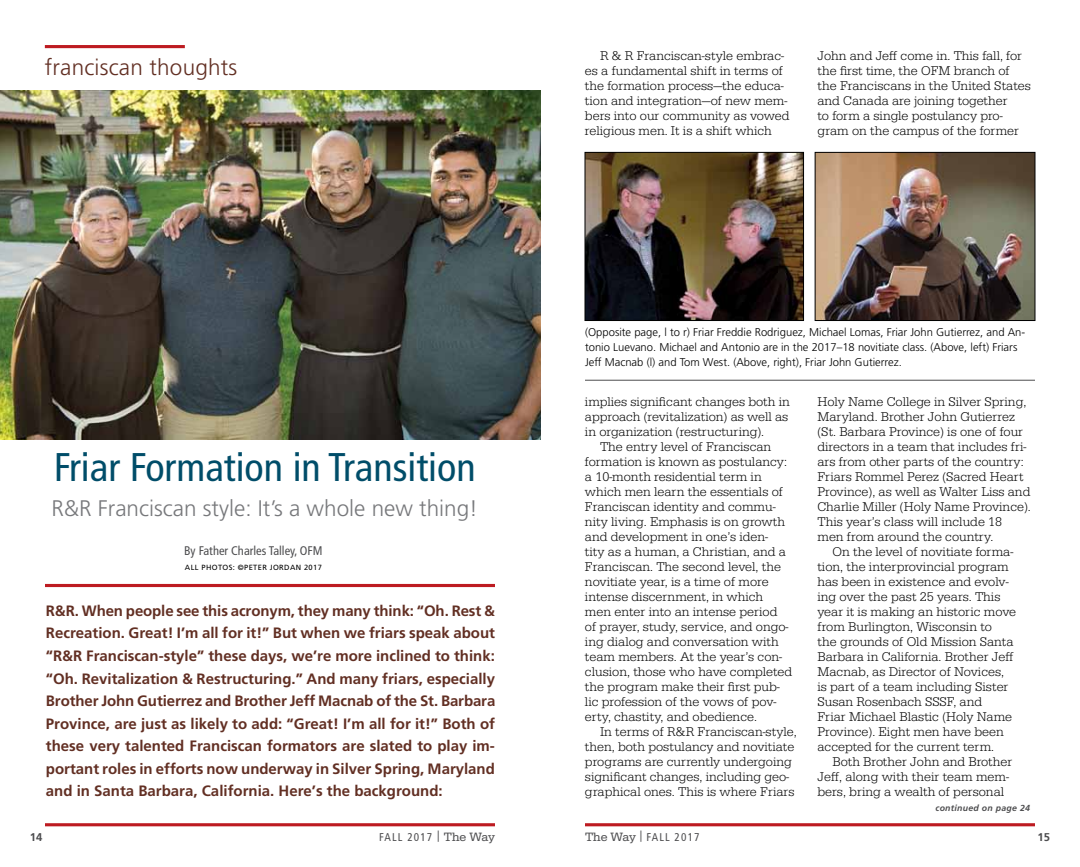
<style>
.page{position:relative;width:1080px;height:867px;background:#fff}
.page>*{position:absolute;margin:0;border:0;box-sizing:border-box;transform-origin:0 0}
.t1{font:condensed 40px "Frutiger";color:#004d69}
.t2{font:300 22.5px "Frutiger";color:#77787b}
.t3{font:300 22.5px "Frutiger";letter-spacing:.01em;color:#622f23}
.t4{font:700 15px/22.5px "Frutiger";color:#622f23;text-align:justify}
.t5{font:300 13.12px/15px "Serifa";color:#000}
.t6{font:condensed 12.5px "Frutiger";color:#4d4d4f}
.t7{font:300 11.25px/15px "Frutiger";color:#000}
.t8{font:condensed 11.25px "Frutiger";letter-spacing:.1em;color:#4d4d4f}
.t9{font:700 11.25px "Frutiger";color:#4d4d4f}
.t10{font:italic 700 8.75px "Frutiger";letter-spacing:.03em;color:#4d4d4f}
.t11{font:7.5px "Frutiger";letter-spacing:.05em;color:#000}
.s1{font-family:"Serifa";font-stretch:normal;font-size:12.5px}
</style>
<div class="page">
<svg style="left:585px;top:823px;width:450px;height:3px"></svg>
<svg style="left:45px;top:823px;width:450px;height:3px"></svg>
<svg style="left:45px;top:583px;width:450px;height:4px;fill:#bd1b21"></svg>
<img style="left:0;top:90px;width:540px;height:349px">
<hr style="left:45px;top:45px;width:140px;height:3px;background:#bd1b21">
<img style="left:587px;top:154px;width:215px;height:165px">
<div style="left:585px;top:152px;width:219px;height:169px;border:1px solid #000"></div>
<img style="left:817px;top:154px;width:216px;height:165px">
<div style="left:815px;top:152px;width:220px;height:169px;border:1px solid #000"></div>
<hr style="left:585px;top:380px;width:450px;height:1px;background:#4d4d4f">
<h2 class="t3" style="left:45px;top:54px;width:194px">franciscan thoughts</h2>
<p class="t5" style="left:585px;top:49px;width:206px;text-indent:15px">R &amp; R Franciscan-style embrac&shy;es a fundamental shift in terms of the formation process—the educa&shy;tion and integration—of new mem&shy;bers into our community as vowed religious men. It is a shift which</p>
<p class="t5" style="left:817px;top:49px;width:215px">John and Jeff come in. This fall, for the first time, the OFM branch of the Franciscans in the United States and Canada are joining together<br>to form a single postulancy pro&shy;gram on the campus of the former</p>
<h1 class="t1" style="left:54px;top:443px;width:423px">Friar Formation in Transition</h1>
<h2 class="t2" style="left:52px;top:495px;width:428px">R&amp;R Franciscan style: It’s a whole new thing!</h2>
<p class="t6" style="left:184px;top:543px;width:140px">By Father Charles Talley, OFM</p>
<p class="t11" style="left:185px;top:563px;width:70px">ALL PHOTOS: ©PETER</p>
<p class="t11" style="left:270px;top:563px;width:7px">JORDAN</p>
<p class="t11" style="left:304px;top:563px;width:19px">2017</p>
<p class="t4" style="left:46px;top:599px;width:451px">R&amp;R. When people see this acronym, they many think: “Oh. Rest &amp; Recreation. Great! I’m all for it!” But when we friars speak about “R&amp;R Franciscan-style” these days, we’re more inclined to think: “Oh. Revitalization &amp; Restructuring.” And many friars, especially Brother John Gutierrez and Brother Jeff Macnab of the St. Barbara Province, are just as likely to add: “Great! I’m all for it!” Both of these very talented Franciscan formators are slated to play im&shy;portant roles in efforts now underway in Silver Spring, Maryland and in Santa Barbara, California. Here’s the background:</p>
<p class="t7" style="left:585px;top:325px;width:442px">(Opposite page, l to r) Friar Freddie Rodriguez, Michael Lomas, Friar John Gutierrez, and An&shy;tonio Luevano. Michael and Antonio are in the 2017–18 novitiate class. (Above, left) Friars<br>Jeff Macnab (l) and Tom West. (Above, right), Friar John Gutierrez.</p>
<p class="t5" style="left:585px;top:394px;width:206px;text-align:justify">implies significant changes both in approach (revitalization) as well as in organization (restructuring).</p>
<p class="t5" style="left:585px;top:439px;width:209px;text-indent:15px">The entry level of Franciscan formation is known as postulancy: a 10-month residential term in which men learn the essentials of<br>Franciscan identity and commu&shy;nity living. Emphasis is on growth and development in one’s iden-<br>tity as a human, a Christian, and a<br>Franciscan. The second level, the novitiate year, is a time of more intense discernment, in which men enter into an intense period<br>of prayer, study, service, and ongo&shy;ing dialog and conversation with team members. At the year’s con&shy;clusion, those who have completed the program make their first pub&shy;lic profession of the vows of pov&shy;erty, chastity, and obedience.</p>
<p class="t5" style="left:585px;top:724px;width:213px;text-indent:15px">In terms of R&amp;R Franciscan-style, then, both postulancy and novitiate programs are currently undergoing significant changes, including geo&shy;graphical ones. This is where Friars</p>
<p class="t5" style="left:817px;top:394px;width:215px">Holy Name College in Silver Spring, Maryland. Brother John Gutierrez (St. Barbara Province) is one of four directors in a team that includes fri&shy;ars from other parts of the country:<br>Friars Rommel Perez (Sacred Heart Province), as well as Walter Liss and Charlie Miller (Holy Name Province).<br>This year’s class will include 18 men from around the country.</p>
<p class="t5" style="left:817px;top:544px;width:200px;text-indent:15px">On the level of novitiate forma&shy;tion, the interprovincial program has been in existence and evolv&shy;ing over the past 25 years. This year it is making an historic move from Burlington, Wisconsin to<br>the grounds of Old Mission Santa<br>Barbara in California. Brother Jeff<br>Macnab, as Director of Novices, is part of a team including Sister<br>Susan Rosenbach SSSF, and<br>Friar Michael Blastic (Holy Name<br>Province). Eight men have been accepted for the current term.</p>
<p class="t5" style="left:817px;top:754px;width:196px;text-indent:15px">Both Brother John and Brother<br>Jeff, along with their team mem&shy;bers, bring a wealth of personal</p>
<p class="t10" style="left:936px;top:802px;width:96px">continued on page 24</p>
<p class="t9" style="left:30px;top:830px;width:14px">14</p>
<p class="t8" style="left:379px;top:830px;width:117px">FALL 2017 | <span class="s1">The Way</span></p>
<p class="t8" style="left:585px;top:830px;width:116px"><span class="s1">The Way</span> | FALL 2017</p>
<p class="t9" style="left:1037px;top:830px;width:14px">15</p>
</div>
